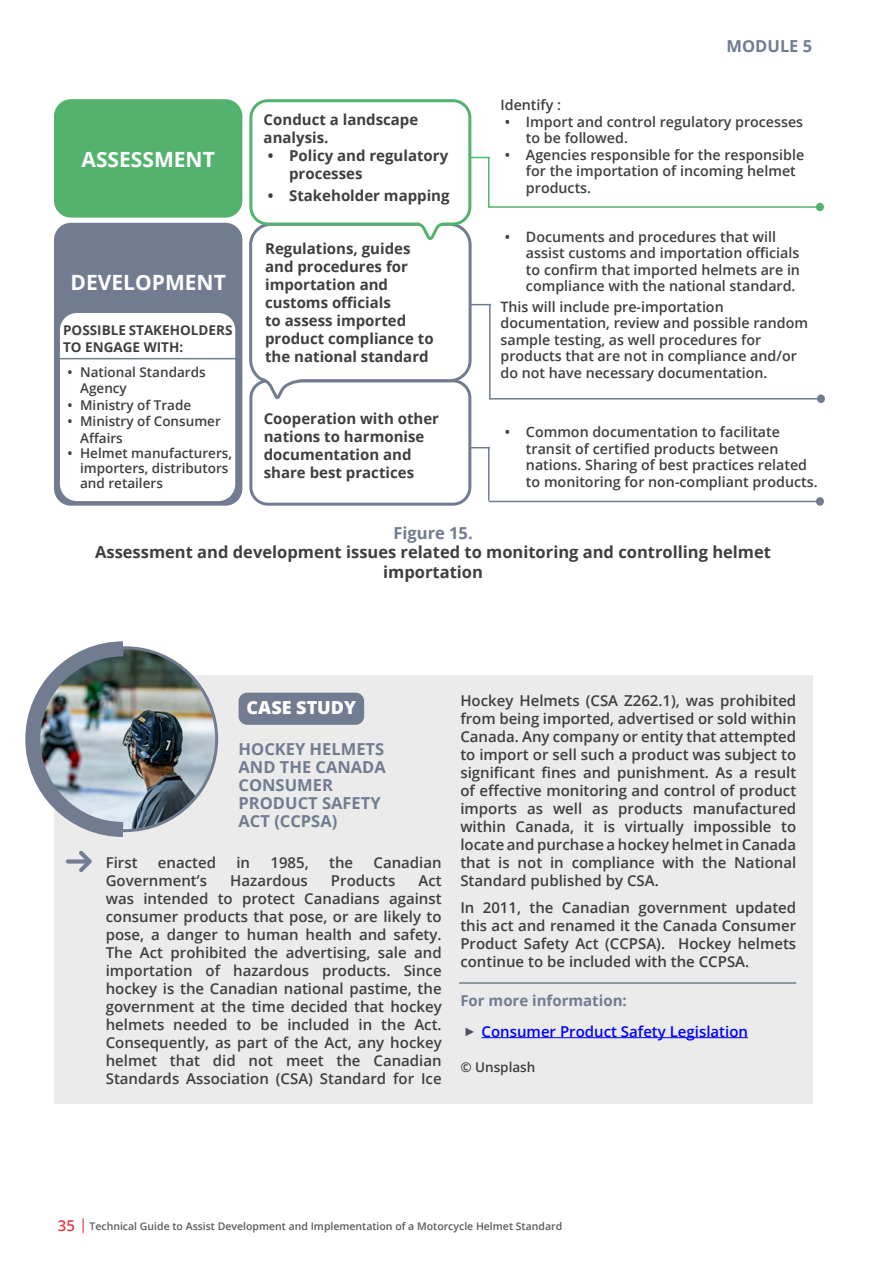
<style>
.page{position:relative;width:893px;height:1263px;background:#fff}
.page>*{position:absolute;margin:0;border:0;box-sizing:border-box;transform-origin:0 0}
.t1{font:700 21px "Open Sans";color:#fff}
.t2{font:800 18px "Open Sans";color:#fff}
.t3{font:700 16.5px/19.5px "Open Sans";color:#3f3f3e;text-align:center}
.t4{font:700 16.5px/18px "Open Sans";color:#727c91}
.t5{font:700 16.5px "Open Sans";color:#717c91}
.t6{font:600 15px/18px "Open Sans";color:#3f3f3e;text-align:justify}
.t7{font:700 15px/18px "Open Sans";color:#3f3f3e}
.t8{font:600 15px "Open Sans";color:#00f}
.t9{font:700 15px "Open Sans";color:#727c91}
.t10{font:600 14.25px/16.5px "Open Sans";color:#3f3f3e}
.t11{font:600 13.5px/16.5px "Open Sans";color:#3f3f3e}
.t12{font:700 13.5px/16.5px "Open Sans";color:#3f3f3e}
.t13{font:600 10.5px "Open Sans";color:#5c5a5b}
.s1{font-size:15px;color:#e73744}
</style>
<div class="page">
<div style="left:54px;top:675px;width:758px;height:428px;background:#ebebeb"></div>
<div style="left:239px;top:693px;width:125px;height:32px;background:#727c91;border-radius:9px"></div>
<svg style="left:66px;top:851px;width:26px;height:21px"></svg>
<hr style="left:482px;top:1037px;width:266px;height:1px;background:#00f">
<img style="left:34px;top:648px;width:183px;height:182px;border-radius:91px">
<img style="left:25px;top:641px;width:113px;height:196px">
<hr style="left:459px;top:982px;width:337px;height:2px;background:#727c91">
<svg style="left:466px;top:1028px;width:8px;height:8px"></svg>
<div style="left:249px;top:379px;width:222px;height:127px;border:3px solid #727c91;border-radius:17px"></div>
<hr style="left:489px;top:501px;width:330px;height:1px;background:#727c91">
<hr style="left:488px;top:448px;width:1px;height:53px;background:#727c91">
<svg style="left:469px;top:447px;width:21px;height:1px"></svg>
<div style="left:816px;top:497px;width:8px;height:9px;background:#727c91;border-radius:50%"></div>
<div style="left:54px;top:223px;width:188px;height:283px;background:#727c91;border-radius:17px"></div>
<div style="left:60px;top:313px;width:175px;height:188px;background:#fff;border-radius:17px"></div>
<div style="left:54px;top:99px;width:188px;height:119px;background:#53b36e;border-radius:17px"></div>
<hr style="left:489px;top:206px;width:330px;height:2px;background:#53b36e">
<div style="left:816px;top:203px;width:8px;height:8px;background:#53b36e;border-radius:50%"></div>
<hr style="left:490px;top:398px;width:330px;height:1px;background:#727c91">
<svg style="left:249px;top:99px;width:242px;height:303px"></svg>
<div style="left:817px;top:394px;width:8px;height:9px;background:#727c91;border-radius:50%"></div>
<hr style="left:59px;top:358px;width:178px;height:1px;background:#727c91">
<svg style="left:83px;top:1218px;width:1px;height:15px"></svg>
<h1 class="t1" style="left:82px;top:144px;width:135px">ASSESSMENT</h1>
<h1 class="t1" style="left:71px;top:267px;width:157px">DEVELOPMENT</h1>
<p class="t12" style="left:63px;top:322px;width:171px">POSSIBLE STAKEHOLDERS<br>TO ENGAGE WITH:</p>
<p class="t11" style="left:80px;top:363px;width:127px;text-indent:-13px">• National Standards<br>Agency</p>
<p class="t11" style="left:67px;top:396px;width:125px">• Ministry of Trade</p>
<p class="t11" style="left:80px;top:413px;width:142px;text-indent:-13px">• Ministry of Consumer<br>Affairs</p>
<p class="t11" style="left:80px;top:445px;width:153px;line-height:15px;text-indent:-13px">• Helmet manufacturers, importers, distributors and retailers</p>
<p class="t7" style="left:264px;top:110px;width:156px">Conduct a landscape analysis.</p>
<p class="t7" style="left:289px;top:146px;width:161px;text-indent:-21px">• Policy and regulatory processes</p>
<p class="t7" style="left:268px;top:186px;width:183px">• Stakeholder mapping</p>
<p class="t5" style="left:727px;top:34px;width:87px">MODULE 5</p>
<p class="t10" style="left:500px;top:96px;width:62px">Identify :</p>
<p class="t10" style="left:526px;top:113px;width:279px;text-indent:-21px">• Import and control regulatory processes to be followed.</p>
<p class="t10" style="left:526px;top:146px;width:280px;text-indent:-21px">• Agencies responsible for the responsible for the importation of incoming helmet products.</p>
<p class="t7" style="left:265px;top:239px;width:170px">Regulations, guides and procedures for importation and customs officials<br>to assess imported product compliance to the national standard</p>
<p class="t10" style="left:526px;top:228px;width:276px;text-indent:-21px">• Documents and procedures that will assist customs and importation officials to confirm that imported helmets are in compliance with the national standard.</p>
<p class="t10" style="left:500px;top:298px;width:309px">This will include pre-importation documentation, review and possible random sample testing, as well procedures for products that are not in compliance and/or do not have necessary documentation.</p>
<p class="t7" style="left:264px;top:409px;width:177px">Cooperation with other nations to harmonise documentation and share best practices</p>
<p class="t10" style="left:526px;top:423px;width:293px;text-indent:-21px">• Common documentation to facilitate transit of certified products between nations. Sharing of best practices related to monitoring for non-compliant products.</p>
<p class="t5" style="left:393px;top:521px;width:81px">Figure 15.</p>
<p class="t3" style="left:95px;top:542px;width:677px">Assessment and development issues related to monitoring and controlling helmet importation</p>
<p class="t2" style="left:247px;top:694px;width:111px">CASE STUDY</p>
<p class="t4" style="left:239px;top:739px;width:149px">HOCKEY HELMETS<br>AND THE CANADA<br>CONSUMER<br>PRODUCT SAFETY<br>ACT (CCPSA)</p>
<p class="t6" style="left:106px;top:853px;width:33px">First</p>
<p class="t6" style="left:158px;top:853px;width:60px">enacted</p>
<p class="t6" style="left:236px;top:853px;width:15px">in</p>
<p class="t6" style="left:270px;top:853px;width:40px">1985,</p>
<p class="t6" style="left:329px;top:853px;width:26px">the</p>
<p class="t6" style="left:373px;top:853px;width:70px">Canadian</p>
<p class="t6" style="left:106px;top:871px;width:103px">Government’s</p>
<p class="t6" style="left:230px;top:871px;width:79px">Hazardous</p>
<p class="t6" style="left:331px;top:871px;width:66px">Products</p>
<p class="t6" style="left:106px;top:871px;width:337px;text-indent:313px">Act was intended to protect Canadians against consumer products that pose, or are likely to pose, a danger to human health and safety.<br>The Act prohibited the advertising, sale and importation of hazardous products. Since hockey is the Canadian national pastime, the government at the time decided that hockey helmets needed to be included in the Act.<br>Consequently, as part of the Act, any hockey helmet that did not meet the Canadian Standards Association (CSA) Standard for Ice</p>
<p class="t6" style="left:460px;top:691px;width:337px">Hockey Helmets (CSA Z262.1), was prohibited from being imported, advertised or sold within Canada. Any company or entity that attempted to import or sell such a product was subject to significant fines and punishment. As a result of effective monitoring and control of product imports as well as products manufactured within Canada, it is virtually impossible to locate and purchase a hockey helmet in Canada that is not in compliance with the National Standard published by CSA.</p>
<p class="t6" style="left:460px;top:898px;width:337px">In 2011, the Canadian government updated this act and renamed it the Canada Consumer Product Safety Act (CCPSA). Hockey helmets continue to be included with the CCPSA.</p>
<p class="t9" style="left:460px;top:990px;width:168px">For more information:</p>
<p class="t8" style="left:482px;top:1021px;width:268px">Consumer Product Safety Legislation</p>
<p class="t11" style="left:460px;top:1058px;width:77px">© Unsplash</p>
<p class="t13" style="left:58px;top:1219px;width:506px"><span class="s1">35</span> Technical Guide to Assist Development and Implementation of a Motorcycle Helmet Standard</p>
</div>
